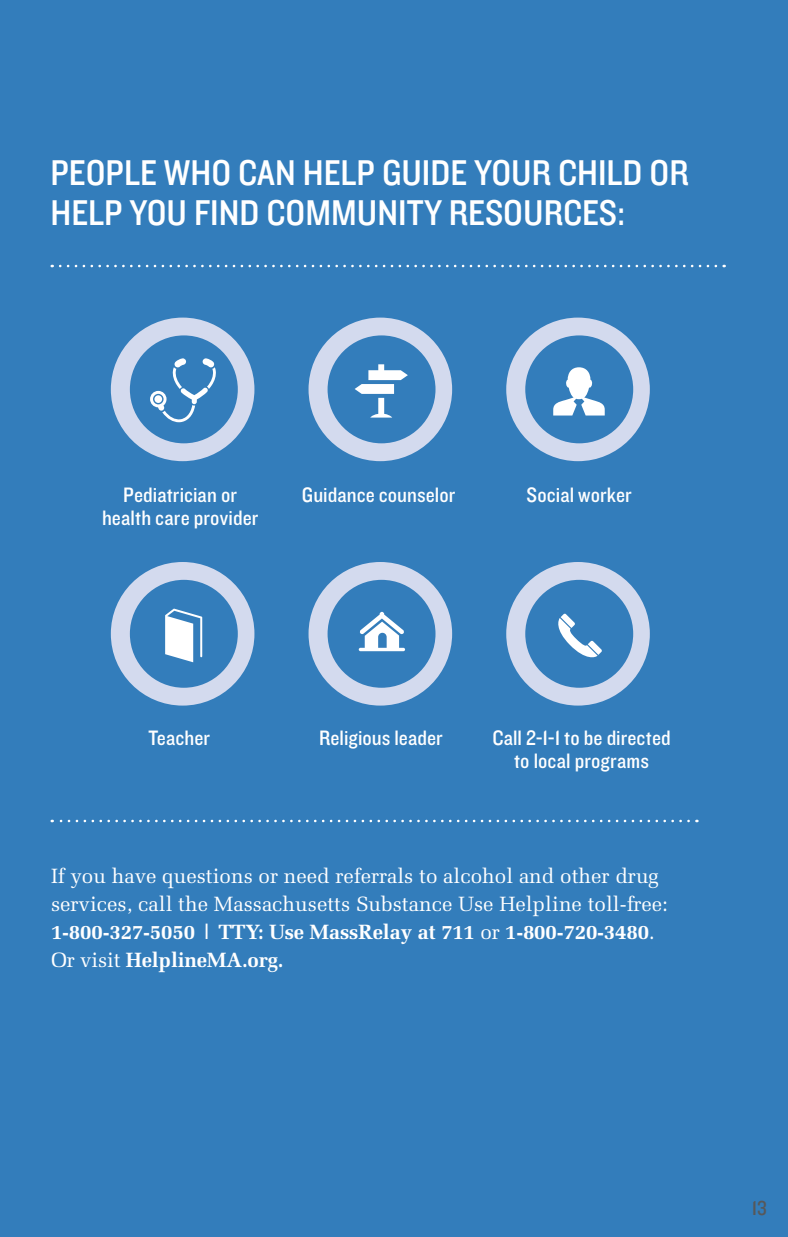
<style>
.page{position:relative;width:788px;height:1237px;background:#fff}
.page>*{position:absolute;margin:0;border:0;box-sizing:border-box;transform-origin:0 0}
.t1{font:37.1px/39.2px "Knockout 30 Junior Welterwt";color:#fff}
.t2{font:21.7px/22.8px "Knockout 30 Junior Welterwt";color:#fff;text-align:center}
.t3{font:21px "Knockout 30 Junior Welterwt";color:#57585a}
.t4{font:20.65px/27.8px "Melior LT Pro";color:#fff}
.s1{font-weight:700}
</style>
<div class="page">
<div style="left:0;top:0;width:788px;height:1236px;background:#337dbb"></div>
<svg style="left:52px;top:265px;width:663px;height:2px"></svg>
<svg style="left:52px;top:819px;width:636px;height:3px"></svg>
<svg style="left:308px;top:562px;width:144px;height:143px"></svg>
<svg style="left:111px;top:317px;width:143px;height:144px"></svg>
<svg style="left:506px;top:317px;width:143px;height:144px"></svg>
<svg style="left:308px;top:317px;width:144px;height:144px"></svg>
<svg style="left:506px;top:562px;width:143px;height:143px"></svg>
<svg style="left:111px;top:562px;width:143px;height:143px"></svg>
<h1 class="t1" style="left:50px;top:152px;width:639px">PEOPLE WHO CAN HELP GUIDE YOUR CHILD OR<br>HELP YOU FIND COMMUNITY RESOURCES:</h1>
<p class="t2" style="left:102px;top:482px;width:158px">Pediatrician or health care provider</p>
<p class="t2" style="left:302px;top:482px;width:155px">Guidance counselor</p>
<p class="t2" style="left:526px;top:482px;width:106px">Social worker</p>
<p class="t2" style="left:148px;top:725px;width:63px">Teacher</p>
<p class="t2" style="left:319px;top:725px;width:125px">Religious leader</p>
<p class="t2" style="left:492px;top:725px;width:180px">Call 2-1-1 to be directed to local programs</p>
<p class="t4" style="left:51px;top:861px;width:618px">If you have questions or need referrals to alcohol and other drug services, call the Massachusetts Substance Use Helpline toll-free:<br><span class="s1">1-800-327-5050 | TTY: Use MassRelay at 711</span> or <span class="s1">1-800-720-3480</span>.<br>Or visit <span class="s1">HelplineMA.org.</span></p>
<p class="t3" style="left:751px;top:1193px;width:17px">13</p>
</div>
